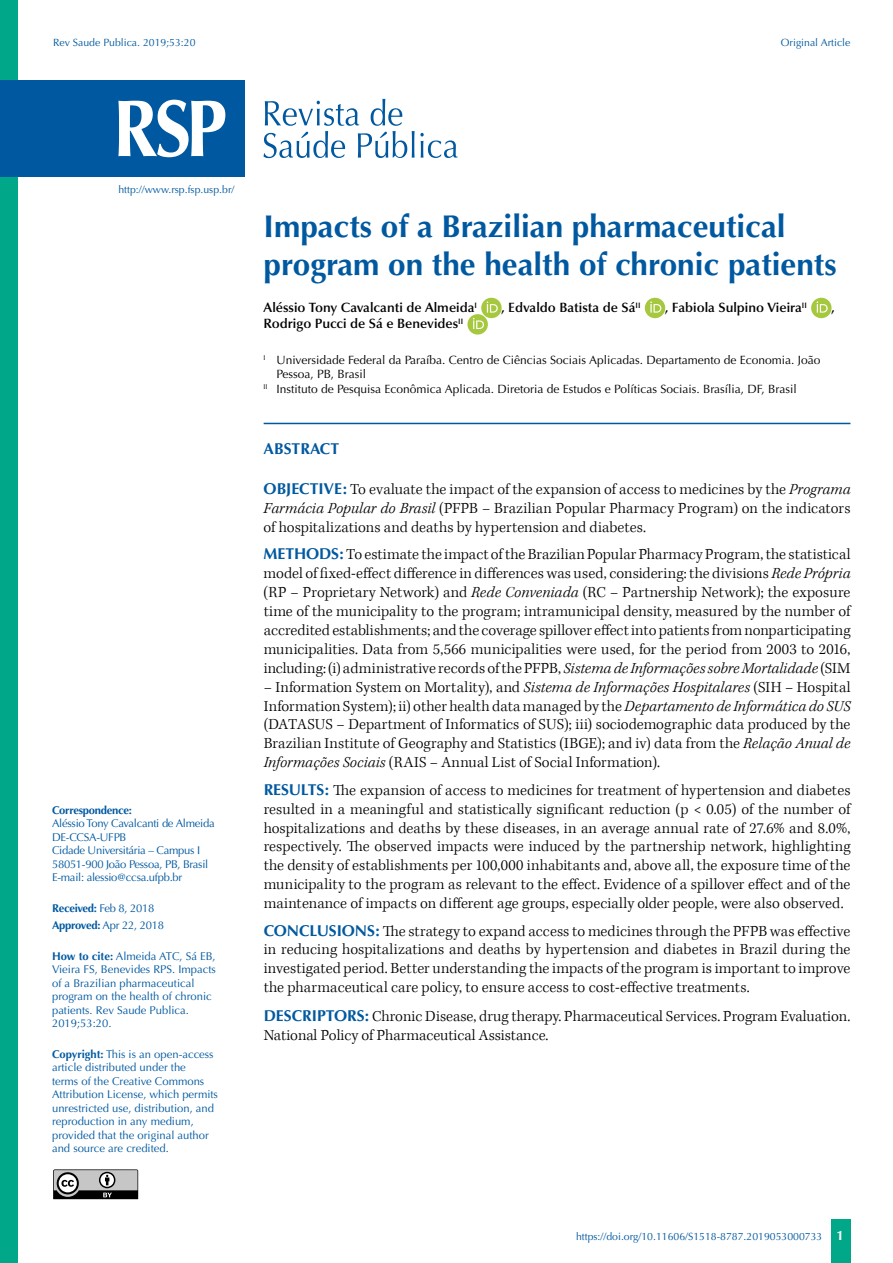
<style>
.page{position:relative;width:893px;height:1263px;background:#fff}
.page>*{position:absolute;margin:0;border:0;box-sizing:border-box;transform-origin:0 0}
.t1{font:700 31.5px/37.8px "Optima";color:#0059a0}
.t2{font:300 15.75px/18.9px "Kepler Std";letter-spacing:.005em;color:#000;text-align:justify}
.t3{font:700 15.75px "Optima";color:#0059a0}
.t4{font:600 13.5px "Optima";color:#000}
.t5{font:12px "Optima";color:#000}
.t6{font:11.25px/13.5px "Optima";color:#0059a0}
.t7{font:11.25px/13.5px "Optima";letter-spacing:-.025em;color:#0059a0}
.t8{font:700 11.25px "Optima";letter-spacing:-.025em;color:#0059a0}
.t9{font:10.5px "Optima";color:#0059a0}
.s1{font-weight:700}
.s2{font-family:"Optima";font-weight:700;color:#0059a0}
.s3{font-style:italic}
.s4{font-weight:700;font-size:13.5px;color:#fff}
</style>
<div class="page">
<div style="left:831px;top:1220px;width:20px;height:43px;background:#00a788"></div>
<svg style="left:53px;top:1169px;width:85px;height:30px"></svg>
<div style="left:0;top:0;width:18px;height:1263px;background:#00a788"></div>
<hr style="left:264px;top:423px;width:586px;height:1px;background:#0059a0">
<div style="left:481px;top:298px;width:21px;height:20px;background:#a6c83e;border-radius:50%"></div>
<div style="left:645px;top:298px;width:20px;height:20px;background:#a6c83e;border-radius:50%"></div>
<svg style="left:650px;top:301px;width:11px;height:12px"></svg>
<div style="left:811px;top:298px;width:20px;height:20px;background:#a6c83e;border-radius:50%"></div>
<svg style="left:817px;top:301px;width:11px;height:12px"></svg>
<div style="left:467px;top:314px;width:21px;height:21px;background:#a6c83e;border-radius:50%"></div>
<svg style="left:473px;top:301px;width:25px;height:28px"></svg>
<svg style="left:263px;top:99px;width:195px;height:59px"></svg>
<div style="left:0;top:80px;width:244px;height:96px;background:#0059a0"></div>
<svg style="left:118px;top:100px;width:107px;height:57px"></svg>
<p class="t9" style="left:53px;top:36px;width:144px">Rev Saude Publica. 2019;53:20</p>
<p class="t9" style="left:781px;top:36px;width:71px">Original Article</p>
<p class="t9" style="left:118px;top:183px;width:117px">http://www.rsp.fsp.usp.br/</p>
<p class="t8" style="left:52px;top:803px;width:81px">Correspondence:</p>
<p class="t7" style="left:52px;top:817px;width:164px">Aléssio Tony Cavalcanti de Almeida<br>DE-CCSA-UFPB<br>Cidade Universitária – Campus I<br>58051-900 João Pessoa, PB, Brasil<br>E-mail: alessio@ccsa.ufpb.br</p>
<p class="t7" style="left:52px;top:899px;width:113px;line-height:17.7px"><span class="s1">Received:</span> Feb 8, 2018<br><span class="s1">Approved:</span> Apr 22, 2018</p>
<p class="t6" style="left:52px;top:949px;width:165px"><span class="s1">How to cite:</span> Almeida ATC, Sá EB,<br>Vieira FS, Benevides RPS. Impacts of a Brazilian pharmaceutical program on the health of chronic patients. Rev Saude Publica.<br>2019;53:20.</p>
<p class="t6" style="left:52px;top:1047px;width:167px"><span class="s1">Copyright:</span> This is an open-access article distributed under the<br>terms of the Creative Commons<br>Attribution License, which permits unrestricted use, distribution, and reproduction in any medium, provided that the original author and source are credited.</p>
<h1 class="t1" style="left:264px;top:208px;width:574px">Impacts of a Brazilian pharmaceutical program on the health of chronic patients</h1>
<p class="t4" style="left:264px;top:300px;width:215px">Aléssio Tony Cavalcanti de Almeida<sup>I</sup></p>
<p class="t4" style="left:502px;top:300px;width:140px">, Edvaldo Batista de Sá<sup>II</sup></p>
<p class="t4" style="left:665px;top:300px;width:143px">, Fabiola Sulpino Vieira<sup>II</sup></p>
<p class="t4" style="left:831px;top:300px;width:5px">,</p>
<p class="t4" style="left:264px;top:316px;width:201px">Rodrigo Pucci de Sá e Benevides<sup>II</sup></p>
<p class="t5" style="left:264px;top:353px;width:558px"><sup>I</sup> Universidade Federal da Paraíba. Centro de Ciências Sociais Aplicadas. Departamento de Economia. João</p>
<p class="t5" style="left:276px;top:367px;width:91px">Pessoa, PB, Brasil</p>
<p class="t5" style="left:264px;top:382px;width:535px"><sup>II</sup> Instituto de Pesquisa Econômica Aplicada. Diretoria de Estudos e Políticas Sociais. Brasília, DF, Brasil</p>
<p class="t3" style="left:264px;top:439px;width:77px">ABSTRACT</p>
<p class="t2" style="left:264px;top:480px;width:588px"><span class="s2">OBJECTIVE:</span> To evaluate the impact of the expansion of access to medicines by the <span class="s3">Programa Farmácia Popular do Brasil</span> (PFPB – Brazilian Popular Pharmacy Program) on the indicators of hospitalizations and deaths by hypertension and diabetes.</p>
<p class="t2" style="left:264px;top:546px;width:588px"><span class="s2">METHODS:</span> To estimate the impact of the Brazilian Popular Pharmacy Program, the statistical model of fixed-effect difference in differences was used, considering: the divisions <span class="s3">Rede Própria </span>(RP – Proprietary Network) and <span class="s3">Rede Conveniada</span> (RC – Partnership Network); the exposure time of the municipality to the program; intramunicipal density, measured by the number of accredited establishments; and the coverage spillover effect into patients from nonparticipating municipalities. Data from 5,566 municipalities were used, for the period from 2003 to 2016, including: (i) administrative records of the PFPB, <span class="s3">Sistema de Informações sobre Mortalidade</span> (SIM</p>
<p class="t2" style="left:264px;top:678px;width:588px">– Information System on Mortality), and <span class="s3">Sistema de Informações Hospitalares</span> (SIH – Hospital Information System); ii) other health data managed by the <span class="s3">Departamento de Informática do SUS </span>(DATASUS – Department of Informatics of SUS); iii) sociodemographic data produced by the Brazilian Institute of Geography and Statistics (IBGE); and iv) data from the <span class="s3">Relação Anual de Informações Sociais</span> (RAIS – Annual List of Social Information).</p>
<p class="t2" style="left:264px;top:781px;width:588px"><span class="s2">RESULTS:</span> The expansion of access to medicines for treatment of hypertension and diabetes resulted in a meaningful and statistically significant reduction (p &lt; 0.05) of the number of hospitalizations and deaths by these diseases, in an average annual rate of 27.6% and 8.0%, respectively. The observed impacts were induced by the partnership network, highlighting the density of establishments per 100,000 inhabitants and, above all, the exposure time of the municipality to the program as relevant to the effect. Evidence of a spillover effect and of the maintenance of impacts on different age groups, especially older people, were also observed.</p>
<p class="t2" style="left:264px;top:922px;width:588px"><span class="s2">CONCLUSIONS:</span> The strategy to expand access to medicines through the PFPB was effective in reducing hospitalizations and deaths by hypertension and diabetes in Brazil during the investigated period. Better understanding the impacts of the program is important to improve the pharmaceutical care policy, to ensure access to cost-effective treatments.</p>
<p class="t2" style="left:264px;top:1006px;width:588px;line-height:19.8px"><span class="s2">DESCRIPTORS:</span> Chronic Disease, drug therapy. Pharmaceutical Services. Program Evaluation.<br>National Policy of Pharmaceutical Assistance.</p>
<p class="t9" style="left:576px;top:1230px;width:269px">https://doi.org/10.11606/S1518-8787.2019053000733 <span class="s4">1</span></p>
</div>
